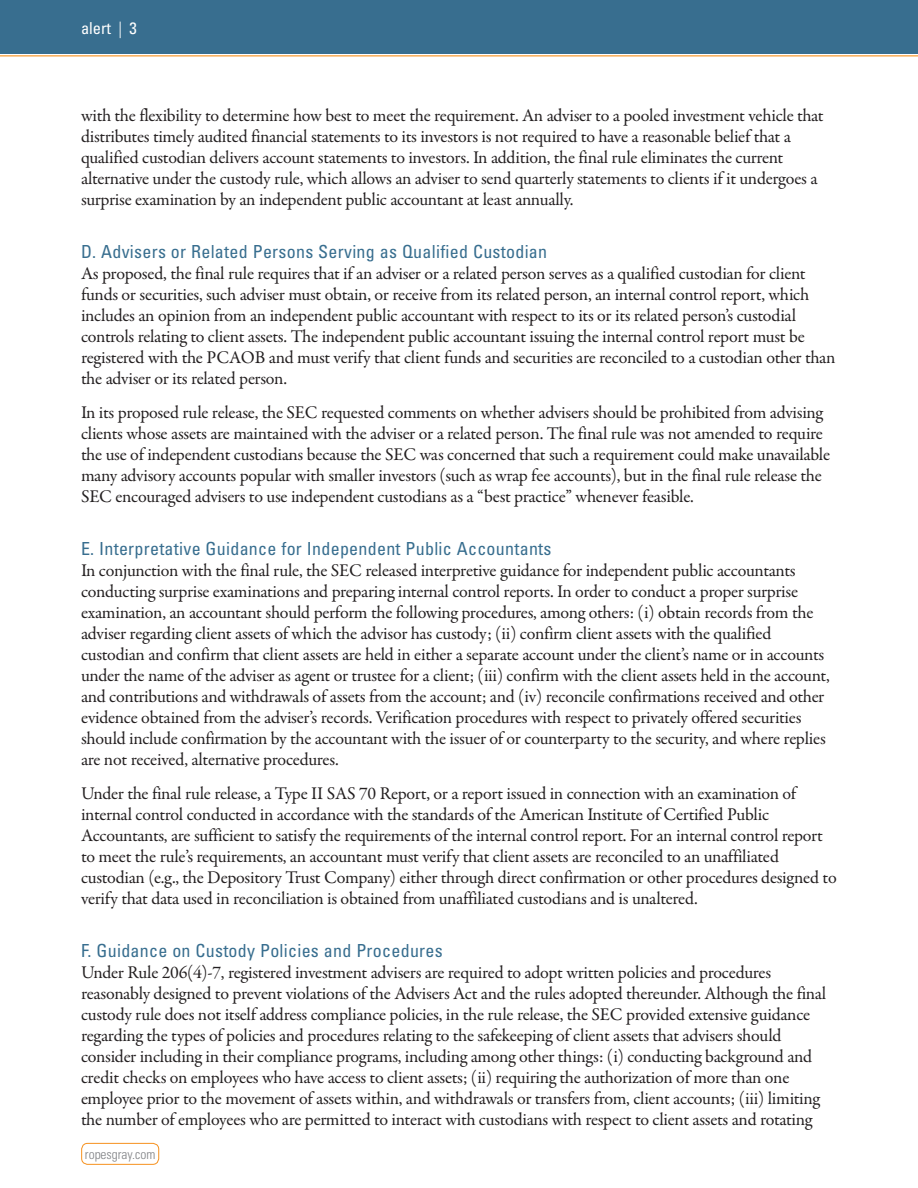
<style>
.page{position:relative;width:918px;height:1188px;background:#fff}
.page>*{position:absolute;margin:0;border:0;box-sizing:border-box;transform-origin:0 0}
.Body{font:18px/21px "Garamond Premr Pro";letter-spacing:-.02em;color:#231f20}
.Subhead{font:condensed 18px "Univers LT Std";letter-spacing:.015em;color:#386e8f}
.t1{font:condensed 16.5px "Univers LT Std";color:#fff}
.t2{font:300 condensed 13.5px "Univers LT Std";color:#808285}
.s1{font-weight:300}
</style>
<div class="page">
<div style="left:0;top:0;width:918px;height:54px;background:#386e8f"></div>
<hr style="left:0;top:55px;width:918px;height:1px;background:#f6911e">
<div style="left:81px;top:1143px;width:78px;height:22px;border:1px solid #f6911e;border-radius:6px"></div>
<p class="t1" style="left:81px;top:17px;width:57px">alert <span class="s1">|</span> 3</p>
<p class="Body" style="left:81px;top:105px;width:744px">with the flexibility to determine how best to meet the requirement. An adviser to a pooled investment vehicle that distributes timely audited financial statements to its investors is not required to have a reasonable belief that a qualified custodian delivers account statements to investors. In addition, the final rule eliminates the current alternative under the custody rule, which allows an adviser to send quarterly statements to clients if it undergoes a surprise examination by an independent public accountant at least annually.</p>
<p class="Subhead" style="left:81px;top:240px;width:468px">D. Advisers or Related Persons Serving as Qualified Custodian</p>
<p class="Body" style="left:81px;top:263px;width:756px">As proposed, the final rule requires that if an adviser or a related person serves as a qualified custodian for client funds or securities, such adviser must obtain, or receive from its related person, an internal control report, which includes an opinion from an independent public accountant with respect to its or its related person’s custodial controls relating to client assets. The independent public accountant issuing the internal control report must be registered with the PCAOB and must verify that client funds and securities are reconciled to a custodian other than the adviser or its related person.</p>
<p class="Body" style="left:81px;top:402px;width:751px">In its proposed rule release, the SEC requested comments on whether advisers should be prohibited from advising clients whose assets are maintained with the adviser or a related person. The final rule was not amended to require the use of independent custodians because the SEC was concerned that such a requirement could make unavailable many advisory accounts popular with smaller investors (such as wrap fee accounts), but in the final rule release the SEC encouraged advisers to use independent custodians as a “best practice” whenever feasible.</p>
<p class="Subhead" style="left:81px;top:537px;width:472px">E. Interpretative Guidance for Independent Public Accountants</p>
<p class="Body" style="left:81px;top:560px;width:750px">In conjunction with the final rule, the SEC released interpretive guidance for independent public accountants conducting surprise examinations and preparing internal control reports. In order to conduct a proper surprise examination, an accountant should perform the following procedures, among others: (i) obtain records from the adviser regarding client assets of which the advisor has custody; (ii) confirm client assets with the qualified custodian and confirm that client assets are held in either a separate account under the client’s name or in accounts under the name of the adviser as agent or trustee for a client; (iii) confirm with the client assets held in the account, and contributions and withdrawals of assets from the account; and (iv) reconcile confirmations received and other evidence obtained from the adviser’s records. Verification procedures with respect to privately offered securities should include confirmation by the accountant with the issuer of or counterparty to the security, and where replies are not received, alternative procedures.</p>
<p class="Body" style="left:81px;top:783px;width:757px">Under the final rule release, a Type II SAS 70 Report, or a report issued in connection with an examination of internal control conducted in accordance with the standards of the American Institute of Certified Public Accountants, are sufficient to satisfy the requirements of the internal control report. For an internal control report to meet the rule’s requirements, an accountant must verify that client assets are reconciled to an unaffiliated custodian (e.g., the Depository Trust Company) either through direct confirmation or other procedures designed to verify that data used in reconciliation is obtained from unaffiliated custodians and is unaltered.</p>
<p class="Subhead" style="left:81px;top:939px;width:363px">F. Guidance on Custody Policies and Procedures</p>
<p class="Body" style="left:81px;top:962px;width:747px">Under Rule 206(4)-7, registered investment advisers are required to adopt written policies and procedures reasonably designed to prevent violations of the Advisers Act and the rules adopted thereunder. Although the final custody rule does not itself address compliance policies, in the rule release, the SEC provided extensive guidance regarding the types of policies and procedures relating to the safekeeping of client assets that advisers should consider including in their compliance programs, including among other things: (i) conducting background and credit checks on employees who have access to client assets; (ii) requiring the authorization of more than one employee prior to the movement of assets within, and withdrawals or transfers from, client accounts; (iii) limiting the number of employees who are permitted to interact with custodians with respect to client assets and rotating</p>
<p class="t2" style="left:85px;top:1146px;width:72px">ropesgray.com</p>
</div>
